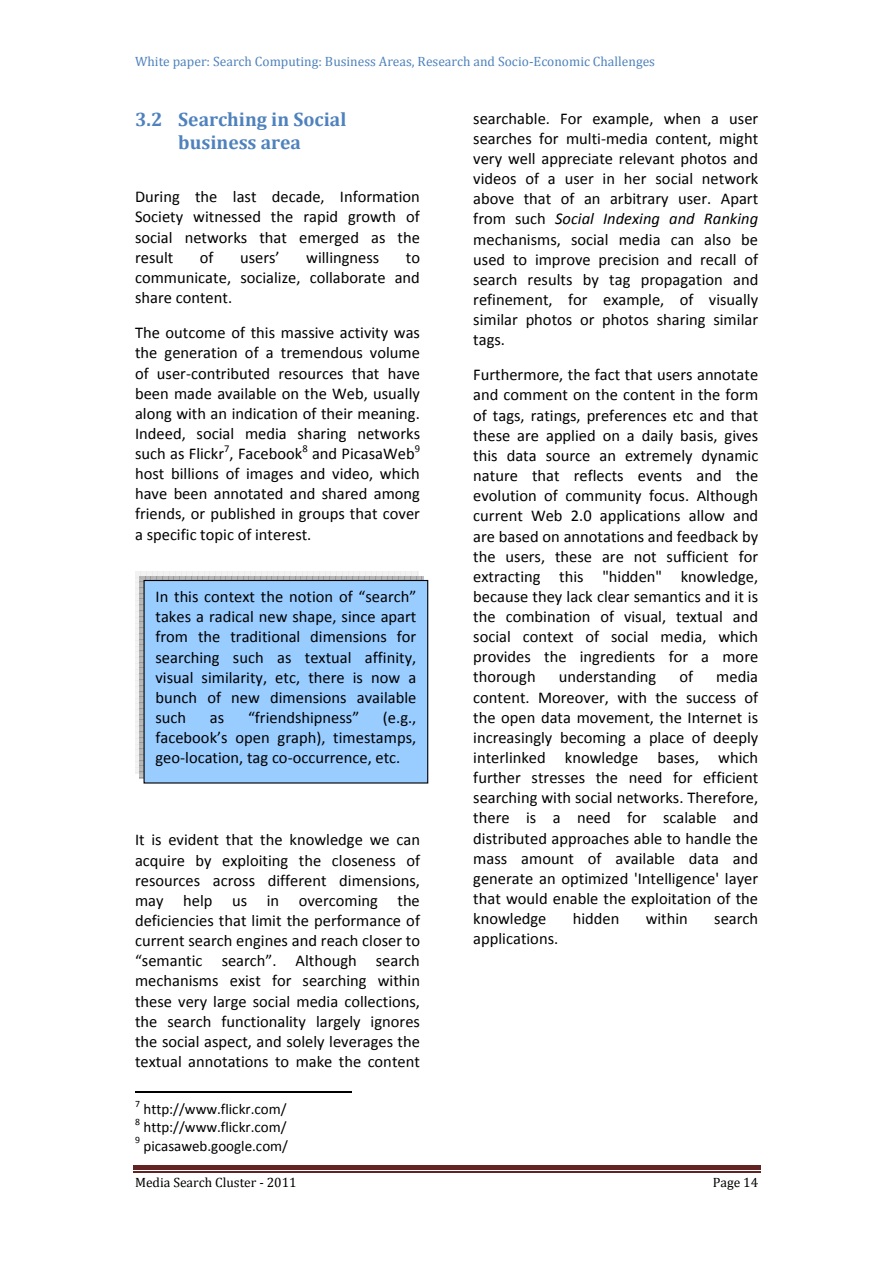
<style>
.page{position:relative;width:893px;height:1263px;background:#fff}
.page>*{position:absolute;margin:0;border:0;box-sizing:border-box;transform-origin:0 0}
.t1{font:700 19.5px/22.8px "Cambria";color:#4f82bd;text-align:center}
.t2{font:16.5px/20.1px "Calibri";color:#000;text-align:justify}
.t3{font:15px "Calibri";color:#000}
.t4{font:13.5px "Cambria";color:#4f82bd}
.t5{font:13.5px "Cambria";color:#000}
.t6{font:10.5px "Calibri";color:#000}
.t7{font:9.75px "Calibri";color:#000}
.s1{font-style:italic}
</style>
<div class="page">
<hr style="left:133px;top:1166px;width:627px;height:4px;background:#622423">
<hr style="left:133px;top:1171px;width:627px;height:1px;background:#622423">
<hr style="left:135px;top:1091px;width:216px;height:1px;background:#000">
<svg style="left:135px;top:572px;width:288px;height:206px"></svg>
<div style="left:144px;top:580px;width:284px;height:203px;background:#9cf"></div>
<div style="left:143px;top:580px;width:285px;height:204px;border:1px solid #000"></div>
<p class="t4" style="left:135px;top:53px;width:521px">White paper: Search Computing: Business Areas, Research and Socio-Economic Challenges</p>
<p class="t1" style="left:135px;top:108px;width:213px">3.2 Searching in Social business area</p>
<p class="t2" style="left:135px;top:188px;width:286px">During the last decade, Information Society witnessed the rapid growth of social networks that emerged as the result</p>
<p class="t2" style="left:200px;top:249px;width:15px">of</p>
<p class="t2" style="left:240px;top:249px;width:41px">users’</p>
<p class="t2" style="left:306px;top:249px;width:75px">willingness</p>
<p class="t2" style="left:135px;top:249px;width:286px;text-indent:271px">to communicate, socialize, collaborate and share content.</p>
<p class="t2" style="left:135px;top:324px;width:286px">The outcome of this massive activity was the generation of a tremendous volume of user-contributed resources that have been made available on the Web, usually along with an indication of their meaning.<br>Indeed, social media sharing networks such as Flickr , Facebook</p>
<p class="t6" style="left:224px;top:444px;width:7px">7</p>
<p class="t6" style="left:302px;top:444px;width:7px">8</p>
<p class="t2" style="left:312px;top:445px;width:104px">and PicasaWeb</p>
<p class="t6" style="left:415px;top:444px;width:7px">9</p>
<p class="t2" style="left:135px;top:465px;width:286px">host billions of images and video, which have been annotated and shared among friends, or published in groups that cover a specific topic of interest.</p>
<p class="t2" style="left:155px;top:588px;width:262px">In this context the notion of “search” takes a radical new shape, since apart from the traditional dimensions for searching such as textual affinity, visual similarity, etc, there is now a bunch of new dimensions available such</p>
<p class="t2" style="left:155px;top:709px;width:262px;text-indent:227px">(e.g., facebook’s open graph), timestamps, geo-location, tag co-occurrence, etc.</p>
<p class="t2" style="left:210px;top:709px;width:16px">as</p>
<p class="t2" style="left:248px;top:709px;width:113px">“friendshipness”</p>
<p class="t2" style="left:135px;top:831px;width:286px">It is evident that the knowledge we can acquire by exploiting the closeness of resources across different dimensions, may help us in overcoming the deficiencies that limit the performance of current search engines and reach closer to “semantic search”. Although search mechanisms exist for searching within these very large social media collections, the search functionality largely ignores the social aspect, and solely leverages the textual annotations to make the content</p>
<p class="t7" style="left:135px;top:1099px;width:6px">7</p>
<p class="t3" style="left:143px;top:1103px;width:145px">http://www.flickr.com/</p>
<p class="t7" style="left:135px;top:1118px;width:6px">8</p>
<p class="t3" style="left:143px;top:1121px;width:145px">http://www.flickr.com/</p>
<p class="t7" style="left:135px;top:1136px;width:6px">9</p>
<p class="t3" style="left:143px;top:1139px;width:146px">picasaweb.google.com/</p>
<p class="t2" style="left:473px;top:109px;width:286px">searchable. For example, when a user searches for multi-media content, might very well appreciate relevant photos and videos of a user in her social network above that of an arbitrary user. Apart from such <span class="s1">Social Indexing and Ranking </span>mechanisms, social media can also be used to improve precision and recall of search results by tag propagation and refinement, for example, of visually similar photos or photos sharing similar tags.</p>
<p class="t2" style="left:473px;top:366px;width:286px">Furthermore, the fact that users annotate and comment on the content in the form of tags, ratings, preferences etc and that these are applied on a daily basis, gives this data source an extremely dynamic nature that reflects events and the evolution of community focus. Although current Web 2.0 applications allow and are based on annotations and feedback by the users, these are not sufficient for extracting this "hidden" knowledge, because they lack clear semantics and it is the combination of visual, textual and social context of social media, which provides the ingredients for a more thorough</p>
<p class="t2" style="left:559px;top:668px;width:99px">understanding</p>
<p class="t2" style="left:679px;top:668px;width:15px">of</p>
<p class="t2" style="left:473px;top:668px;width:286px;text-indent:243px">media content. Moreover, with the success of the open data movement, the Internet is increasingly becoming a place of deeply interlinked knowledge bases, which further stresses the need for efficient searching with social networks. Therefore, there is a need for scalable and distributed approaches able to handle the mass amount of available data and generate an optimized 'Intelligence' layer that would enable the exploitation of the knowledge</p>
<p class="t2" style="left:572px;top:910px;width:48px">hidden</p>
<p class="t2" style="left:645px;top:910px;width:44px">within</p>
<p class="t2" style="left:714px;top:910px;width:45px">search</p>
<p class="t2" style="left:473px;top:930px;width:86px">applications.</p>
<p class="t5" style="left:135px;top:1174px;width:163px">Media Search Cluster - 2011</p>
<p class="t5" style="left:712px;top:1174px;width:47px">Page 14</p>
</div>
